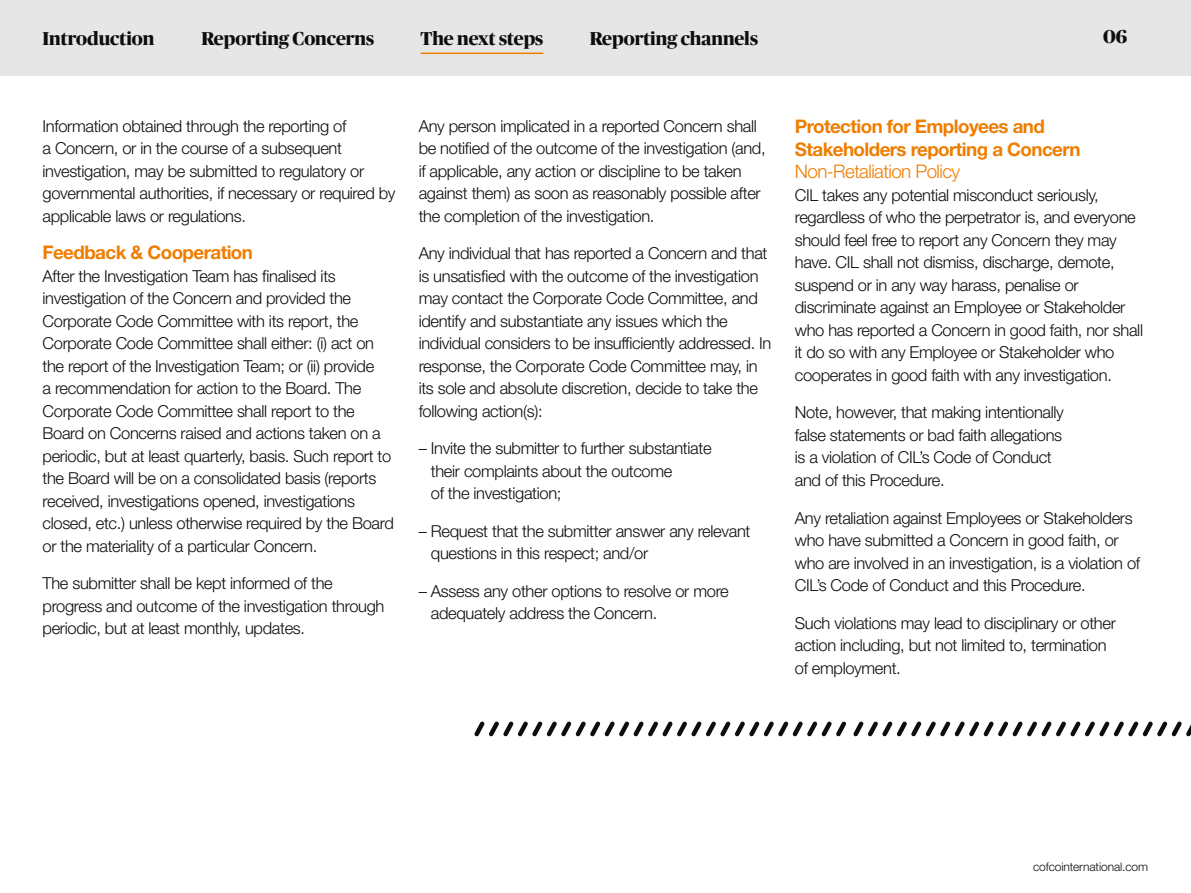
<style>
.page{position:relative;width:1191px;height:893px;background:#fff}
.page>*{position:absolute;margin:0;border:0;box-sizing:border-box;transform-origin:0 0}
.t1{font:700 18.75px/22.5px "Helvetica Neue LT Std";letter-spacing:-.03em;color:#ef7d00}
.t2{font:700 18.75px "Publico Banner Web";color:#0d0d0d}
.t3{font:300 18.75px "Helvetica Neue LT Std";letter-spacing:-.03em;color:#ef7d00}
.t4{font:300 16.5px/22.5px "Helvetica Neue LT Std";letter-spacing:-.02em;color:#0d0d0d}
.t5{font:300 12px "Helvetica Neue LT Std";letter-spacing:-.01em;color:#0d0d0d}
</style>
<div class="page">
<div style="left:0;top:0;width:1191px;height:75px;background:#e6e6e6"></div>
<svg style="left:474px;top:721px;width:717px;height:16px"></svg>
<hr style="left:420px;top:53px;width:123px;height:1px;background:#ef7d00">
<p class="t2" style="left:43px;top:25px;width:113px">Introduction</p>
<p class="t2" style="left:201px;top:25px;width:174px">Reporting Concerns</p>
<p class="t2" style="left:420px;top:25px;width:124px">The next steps</p>
<p class="t2" style="left:589px;top:25px;width:170px">Reporting channels</p>
<p class="t2" style="left:1103px;top:23px;width:26px">06</p>
<p class="t4" style="left:43px;top:114px;width:354px">Information obtained through the reporting of<br>a Concern, or in the course of a subsequent investigation, may be submitted to regulatory or governmental authorities, if necessary or required by applicable laws or regulations.</p>
<p class="t1" style="left:43px;top:241px;width:212px">Feedback &amp; Cooperation</p>
<p class="t4" style="left:43px;top:264px;width:353px">After the Investigation Team has finalised its investigation of the Concern and provided the Corporate Code Committee with its report, the Corporate Code Committee shall either: (i) act on the report of the Investigation Team; or (ii) provide<br>a recommendation for action to the Board. The Corporate Code Committee shall report to the Board on Concerns raised and actions taken on a periodic, but at least quarterly, basis. Such report to the Board will be on a consolidated basis (reports received, investigations opened, investigations closed, etc.) unless otherwise required by the Board or the materiality of a particular Concern.</p>
<p class="t4" style="left:43px;top:572px;width:343px">The submitter shall be kept informed of the progress and outcome of the investigation through periodic, but at least monthly, updates.</p>
<p class="t4" style="left:419px;top:114px;width:348px">Any person implicated in a reported Concern shall be notified of the outcome of the investigation (and, if applicable, any action or discipline to be taken against them) as soon as reasonably possible after the completion of the investigation.</p>
<p class="t4" style="left:419px;top:242px;width:354px">Any individual that has reported a Concern and that is unsatisfied with the outcome of the investigation may contact the Corporate Code Committee, and identify and substantiate any issues which the individual considers to be insufficiently addressed. In response, the Corporate Code Committee may, in its sole and absolute discretion, decide to take the following action(s):</p>
<p class="t4" style="left:431px;top:437px;width:282px;text-indent:-12px">– Invite the submitter to further substantiate their complaints about the outcome<br>of the investigation;</p>
<p class="t4" style="left:431px;top:519px;width:321px;text-indent:-12px">– Request that the submitter answer any relevant questions in this respect; and/or</p>
<p class="t4" style="left:431px;top:579px;width:299px;text-indent:-12px">– Assess any other options to resolve or more adequately address the Concern.</p>
<p class="t1" style="left:795px;top:115px;width:287px">Protection for Employees and<br>Stakeholders reporting a Concern</p>
<p class="t3" style="left:795px;top:160px;width:167px">Non-Retaliation Policy</p>
<p class="t4" style="left:795px;top:183px;width:350px">CIL takes any potential misconduct seriously, regardless of who the perpetrator is, and everyone should feel free to report any Concern they may have. CIL shall not dismiss, discharge, demote, suspend or in any way harass, penalise or discriminate against an Employee or Stakeholder who has reported a Concern in good faith, nor shall it do so with any Employee or Stakeholder who cooperates in good faith with any investigation.</p>
<p class="t4" style="left:795px;top:401px;width:270px">Note, however, that making intentionally false statements or bad faith allegations is a violation of CIL’s Code of Conduct and of this Procedure.</p>
<p class="t4" style="left:795px;top:506px;width:347px">Any retaliation against Employees or Stakeholders who have submitted a Concern in good faith, or who are involved in an investigation, is a violation of CIL’s Code of Conduct and this Procedure.</p>
<p class="t4" style="left:795px;top:611px;width:322px">Such violations may lead to disciplinary or other action including, but not limited to, termination of employment.</p>
<p class="t5" style="left:1033px;top:859px;width:117px">cofcointernational.com</p>
</div>
